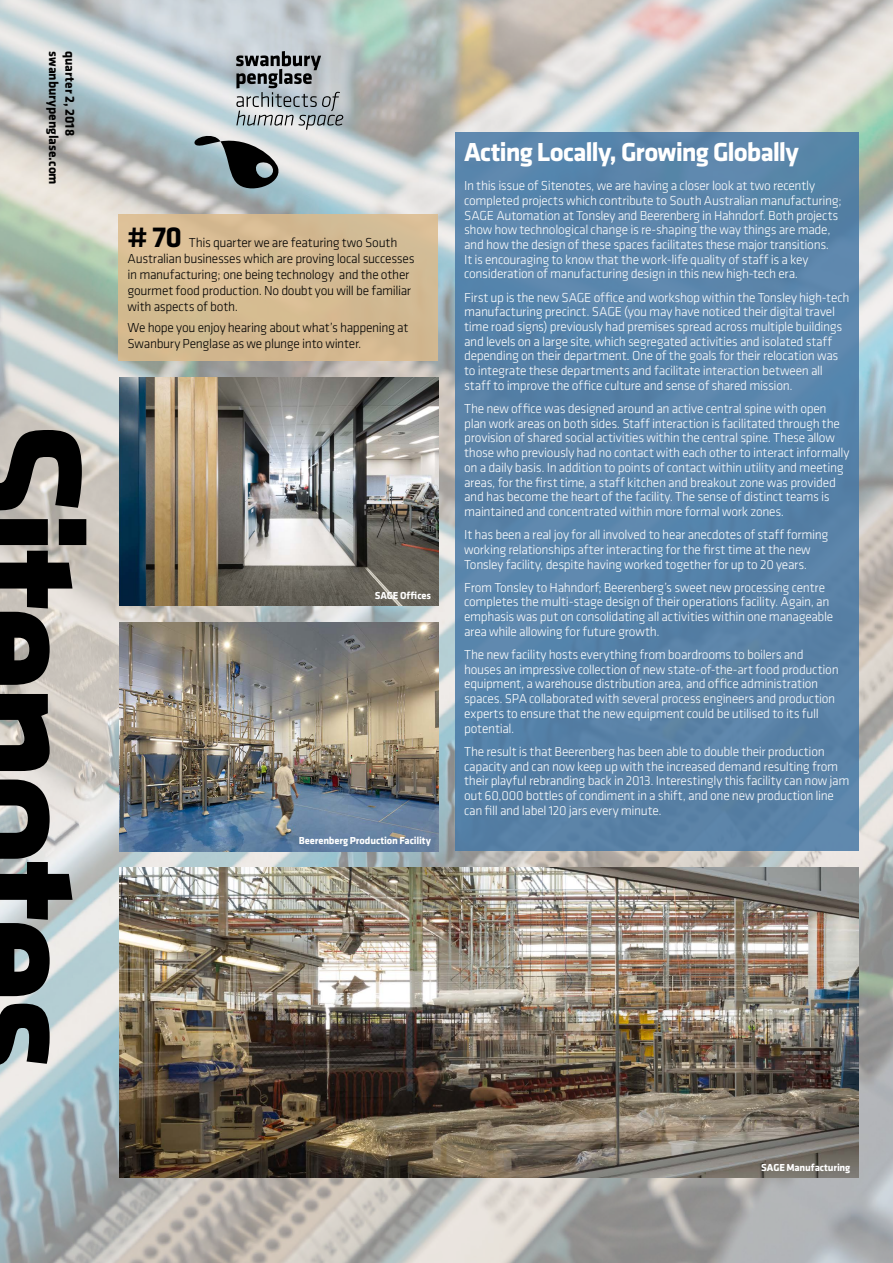
<style>
.page{position:relative;width:893px;height:1263px;background:#fff}
.page>*{position:absolute;margin:0;border:0;box-sizing:border-box;transform-origin:0 0}
.t1{font:700 180px "Klavika";letter-spacing:-.05em;color:#000}
.t2{font:700 30px "Klavika";color:#000}
.t3{font:700 27px "Klavika";letter-spacing:-.035em;color:#fff}
.t4{font:300 13.5px/14.7px "Klavika";letter-spacing:-.02em;color:#fff}
.t5{font:300 13.5px/16.2px "Klavika";letter-spacing:-.02em;color:#000}
.t6{font:700 13.5px "Klavika";color:#000}
.t7{font:700 10.5px "Klavika";letter-spacing:-.01em;color:#fff}
</style>
<div class="page">
<img style="left:0;top:0;width:893px;height:1263px">
<img style="left:119px;top:623px;width:319px;height:228px">
<div style="left:119px;top:214px;width:319px;height:147px;background:#d4bb92"></div>
<div style="left:455px;top:133px;width:404px;height:718px;background:#5884aa"></div>
<img style="left:119px;top:378px;width:319px;height:228px">
<img style="left:119px;top:868px;width:740px;height:310px">
<svg style="left:194px;top:51px;width:149px;height:137px;background:#a3acb0"></svg>
<p class="t6" style="left:61px;top:51px;width:135px;rotate:90deg">swanburypenglase.com</p>
<p class="t6" style="left:77px;top:51px;width:86px;rotate:90deg">quarter 2, 2018</p>
<h1 class="t1" style="left:118px;top:420px;width:654px;rotate:90deg">Sitenotes</h1>
<h2 class="t2" style="left:128px;top:220px;width:56px"># 70</h2>
<p class="t5" style="left:128px;top:234px;width:288px;text-indent:61px">This quarter we are featuring two South Australian businesses which are proving local successes in manufacturing; one being technology and the other gourmet food production. No doubt you will be familiar with aspects of both.</p>
<p class="t5" style="left:128px;top:319px;width:282px">We hope you enjoy hearing about what’s happening at<br>Swanbury Penglase as we plunge into winter.</p>
<p class="t7" style="left:375px;top:589px;width:58px">SAGE Offices</p>
<p class="t7" style="left:299px;top:834px;width:134px">Beerenberg Production Facility</p>
<h3 class="t3" style="left:464px;top:137px;width:336px">Acting Locally, Growing Globally</h3>
<p class="t4" style="left:464px;top:179px;width:379px">In this issue of Sitenotes, we are having a closer look at two recently completed projects which contribute to South Australian manufacturing; SAGE Automation at Tonsley and Beerenberg in Hahndorf. Both projects show how technological change is re-shaping the way things are made, and how the design of these spaces facilitates these major transitions.<br>It is encouraging to know that the work-life quality of staff is a key consideration of manufacturing design in this new high-tech era.</p>
<p class="t4" style="left:464px;top:290px;width:387px">First up is the new SAGE office and workshop within the Tonsley high-tech manufacturing precinct. SAGE (you may have noticed their digital travel time road signs) previously had premises spread across multiple buildings and levels on a large site, which segregated activities and isolated staff depending on their department. One of the goals for their relocation was to integrate these departments and facilitate interaction between all staff to improve the office culture and sense of shared mission.</p>
<p class="t4" style="left:464px;top:401px;width:387px">The new office was designed around an active central spine with open plan work areas on both sides. Staff interaction is facilitated through the provision of shared social activities within the central spine. These allow those who previously had no contact with each other to interact informally on a daily basis. In addition to points of contact within utility and meeting areas, for the first time, a staff kitchen and breakout zone was provided and has become the heart of the facility. The sense of distinct teams is maintained and concentrated within more formal work zones.</p>
<p class="t4" style="left:464px;top:527px;width:366px">It has been a real joy for all involved to hear anecdotes of staff forming working relationships after interacting for the first time at the new<br>Tonsley facility, despite having worked together for up to 20 years.</p>
<p class="t4" style="left:464px;top:580px;width:371px">From Tonsley to Hahndorf; Beerenberg’s sweet new processing centre completes the multi-stage design of their operations facility. Again, an emphasis was put on consolidating all activities within one manageable area while allowing for future growth.</p>
<p class="t4" style="left:464px;top:647px;width:376px">The new facility hosts everything from boardrooms to boilers and houses an impressive collection of new state-of-the-art food production equipment, a warehouse distribution area, and office administration spaces. SPA collaborated with several process engineers and production experts to ensure that the new equipment could be utilised to its full potential.</p>
<p class="t4" style="left:464px;top:744px;width:387px">The result is that Beerenberg has been able to double their production capacity and can now keep up with the increased demand resulting from their playful rebranding back in 2013. Interestingly this facility can now jam out 60,000 bottles of condiment in a shift, and one new production line can fill and label 120 jars every minute.</p>
<p class="t7" style="left:761px;top:1161px;width:91px">SAGE Manufacturing</p>
</div>
